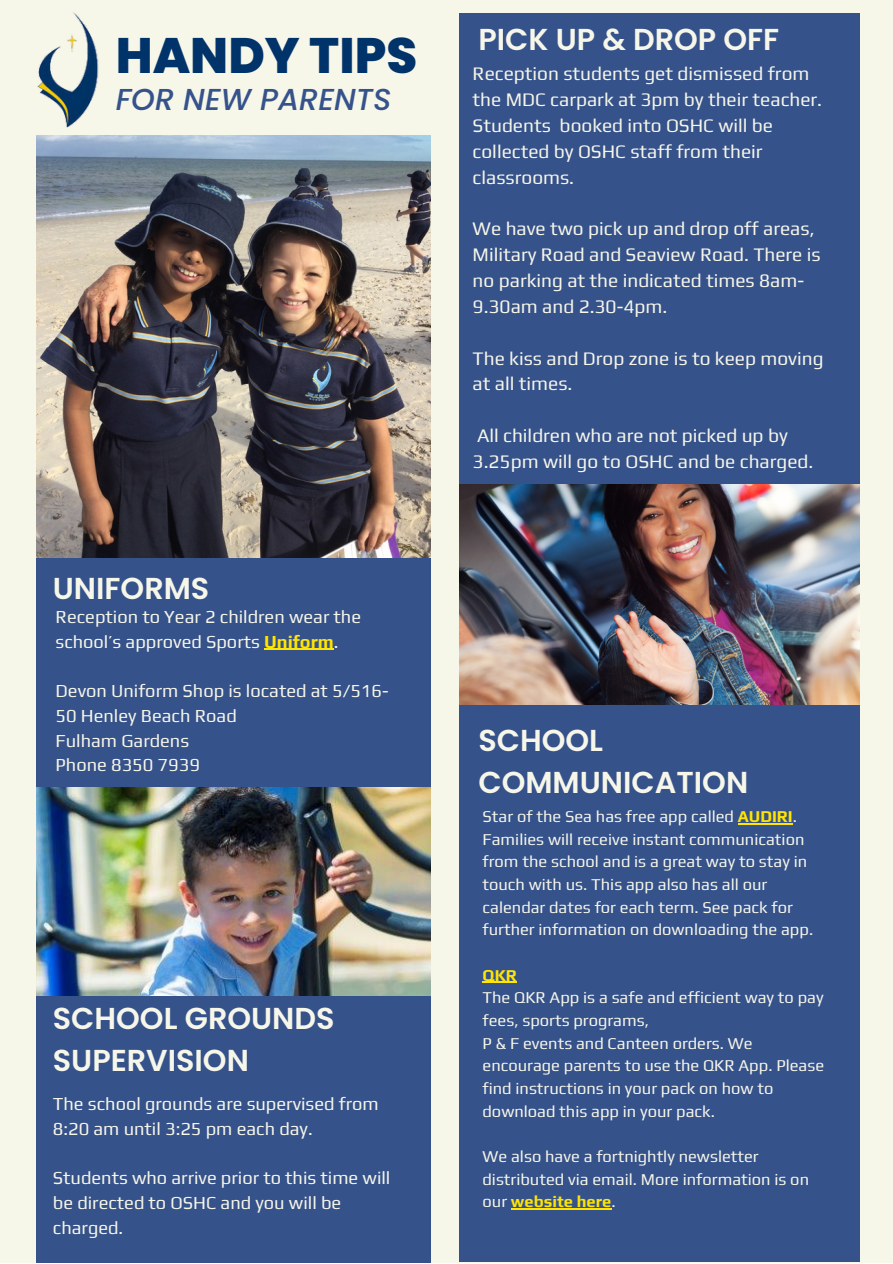
<style>
.page{position:relative;width:893px;height:1264px;background:#fff}
.page>*{position:absolute;margin:0;border:0;box-sizing:border-box;transform-origin:0 0}
.t1{font:800 49.8px "Poppins";color:#00336a}
.t2{font:600 30.3px/41.5px "Poppins";color:#f6f6e9}
.t3{font:italic 500 30.3px "Poppins";color:#36528b}
.t4{font:19.05px/25.8px "Play";color:#f6f6e9}
.t5{font:18.3px/24.8px "Play";color:#f6f6e9}
.t6{font:16.5px/22.6px "Play";color:#f6f6e9}
.t7{font:700 16.5px "Play";color:#ffe500}
.s1{font-weight:700;color:#ffe500}
</style>
<div class="page">
<div style="left:0;top:0;width:892px;height:1262px;background:#f6f6e9"></div>
<div style="left:36px;top:558px;width:394px;height:229px;background:#36528b"></div>
<img style="left:36px;top:136px;width:395px;height:421px">
<div style="left:459px;top:13px;width:401px;height:489px;background:#36528b"></div>
<img style="left:37px;top:12px;width:62px;height:116px">
<hr style="left:264px;top:649px;width:70px;height:1px;background:#ffe500">
<img style="left:36px;top:787px;width:395px;height:209px">
<div style="left:36px;top:996px;width:394px;height:266px;background:#36528b"></div>
<div style="left:459px;top:689px;width:401px;height:572px;background:#36528b"></div>
<img style="left:459px;top:485px;width:400px;height:219px">
<hr style="left:737px;top:823px;width:55px;height:1px;background:#ffe500">
<hr style="left:482px;top:981px;width:35px;height:1px;background:#ffe500">
<hr style="left:511px;top:1208px;width:100px;height:1px;background:#ffe500">
<p class="t1" style="left:116px;top:21px;width:303px">HANDY TIPS</p>
<p class="t3" style="left:116px;top:78px;width:277px">FOR NEW PARENTS</p>
<p class="t2" style="left:53px;top:567px;width:158px">UNIFORMS</p>
<p class="t5" style="left:55px;top:604px;width:307px">Reception to Year 2 children wear the school’s approved Sports <span class="s1">Uniform</span>.</p>
<p class="t5" style="left:55px;top:678px;width:334px">Devon Uniform Shop is located at 5/516-<br>50 Henley Beach Road</p>
<p class="t5" style="left:55px;top:727px;width:135px">Fulham Gardens</p>
<p class="t5" style="left:55px;top:752px;width:146px">Phone 8350 7939</p>
<p class="t2" style="left:53px;top:997px;width:283px">SCHOOL GROUNDS<br>SUPERVISION</p>
<p class="t5" style="left:53px;top:1091px;width:327px">The school grounds are supervised from<br>8:20 am until 3:25 pm each day.</p>
<p class="t5" style="left:53px;top:1165px;width:339px">Students who arrive prior to this time will be directed to OSHC and you will be charged.</p>
<p class="t2" style="left:478px;top:19px;width:302px">PICK UP &amp; DROP OFF</p>
<p class="t4" style="left:472px;top:60px;width:351px">Reception students get dismissed from the MDC carpark at 3pm by their teacher.</p>
<p class="t4" style="left:472px;top:112px;width:302px">Students booked into OSHC will be collected by OSHC staff from their classrooms.</p>
<p class="t4" style="left:472px;top:215px;width:349px">We have two pick up and drop off areas, Military Road and Seaview Road. There is no parking at the indicated times 8am-9.30am and 2.30-4pm.</p>
<p class="t4" style="left:472px;top:345px;width:352px">The kiss and Drop zone is to keep moving at all times.</p>
<p class="t4" style="left:472px;top:422px;width:342px">All children who are not picked up by<br>3.25pm will go to OSHC and be charged.</p>
<p class="t2" style="left:478px;top:720px;width:271px">SCHOOL<br>COMMUNICATION</p>
<p class="t6" style="left:482px;top:805px;width:332px">Star of the Sea has free app called <span class="s1">AUDIRI</span>.<br>Families will receive instant communication from the school and is a great way to stay in touch with us. This app also has all our calendar dates for each term. See pack for further information on downloading the app.</p>
<p class="t7" style="left:482px;top:965px;width:36px">QKR</p>
<p class="t6" style="left:482px;top:986px;width:342px">The QKR App is a safe and efficient way to pay fees, sports programs,</p>
<p class="t6" style="left:482px;top:1031px;width:343px">P &amp; F events and Canteen orders. We encourage parents to use the QKR App. Please find instructions in your pack on how to download this app in your pack.</p>
<p class="t6" style="left:482px;top:1144px;width:328px">We also have a fortnightly newsletter distributed via email. More information is on our <span class="s1">website here</span>.</p>
</div>
